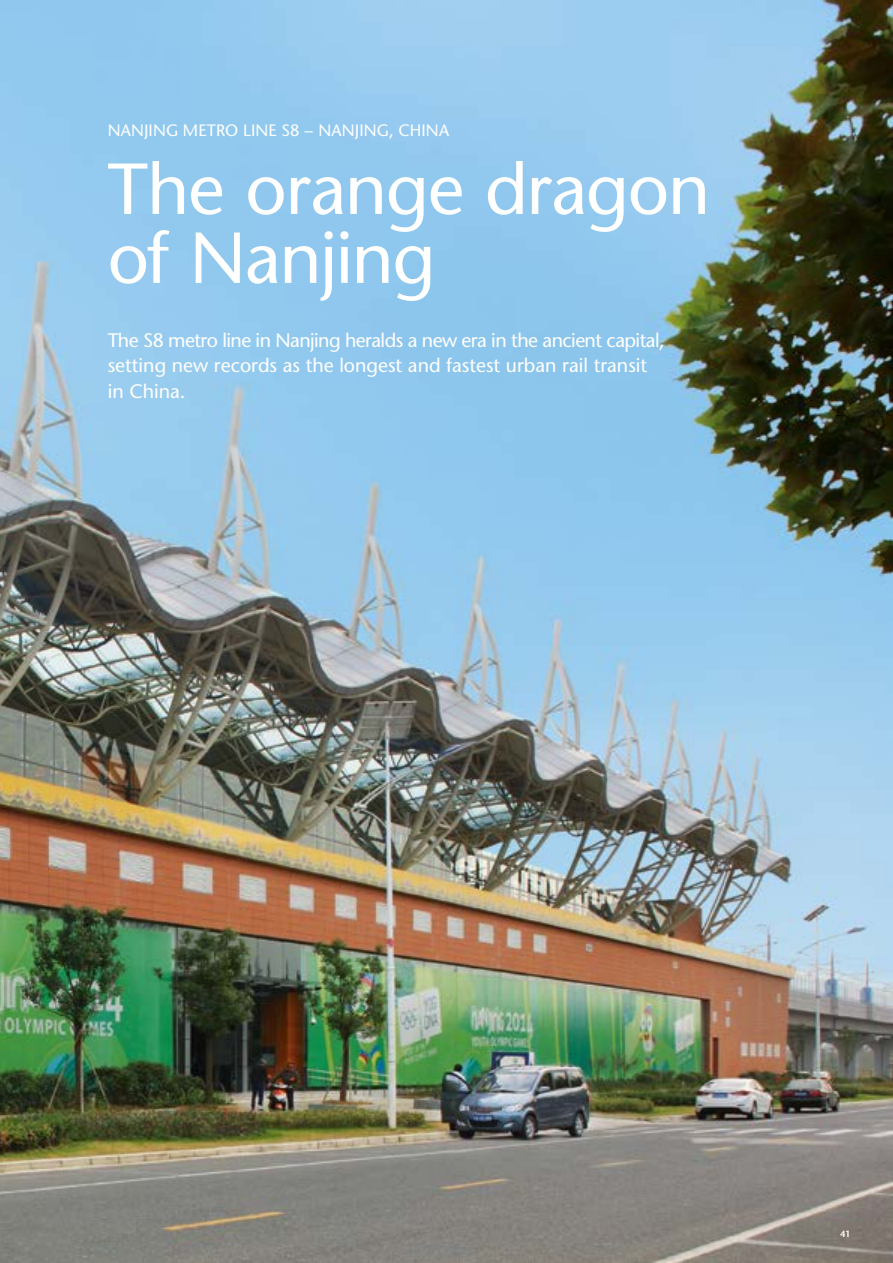
<style>
.page{position:relative;width:893px;height:1263px;background:#fff}
.page>*{position:absolute;margin:0;border:0;box-sizing:border-box;transform-origin:0 0}
.t1{font:72px/69px "Stone Sans";letter-spacing:-.015em;color:#fff}
.t2{font:19.5px/25.5px "Stone Sans";color:#fff}
.t3{font:16.5px "Stone Sans";letter-spacing:.005em;color:#fff}
.t4{font:600 9px "Stone Sans";color:#fff}
</style>
<div class="page">
<img style="left:0;top:0;width:893px;height:1263px">
<p class="t3" style="left:108px;top:121px;width:343px">NANJING METRO LINE S8 − NANJING, CHINA</p>
<h1 class="t1" style="left:108px;top:154px;width:604px">The orange dragon of Nanjing</h1>
<p class="t2" style="left:108px;top:327px;width:558px">The S8 metro line in Nanjing heralds a new era in the ancient capital, setting new records as the longest and fastest urban rail transit in China.</p>
<p class="t4" style="left:840px;top:1229px;width:12px">41</p>
</div>
